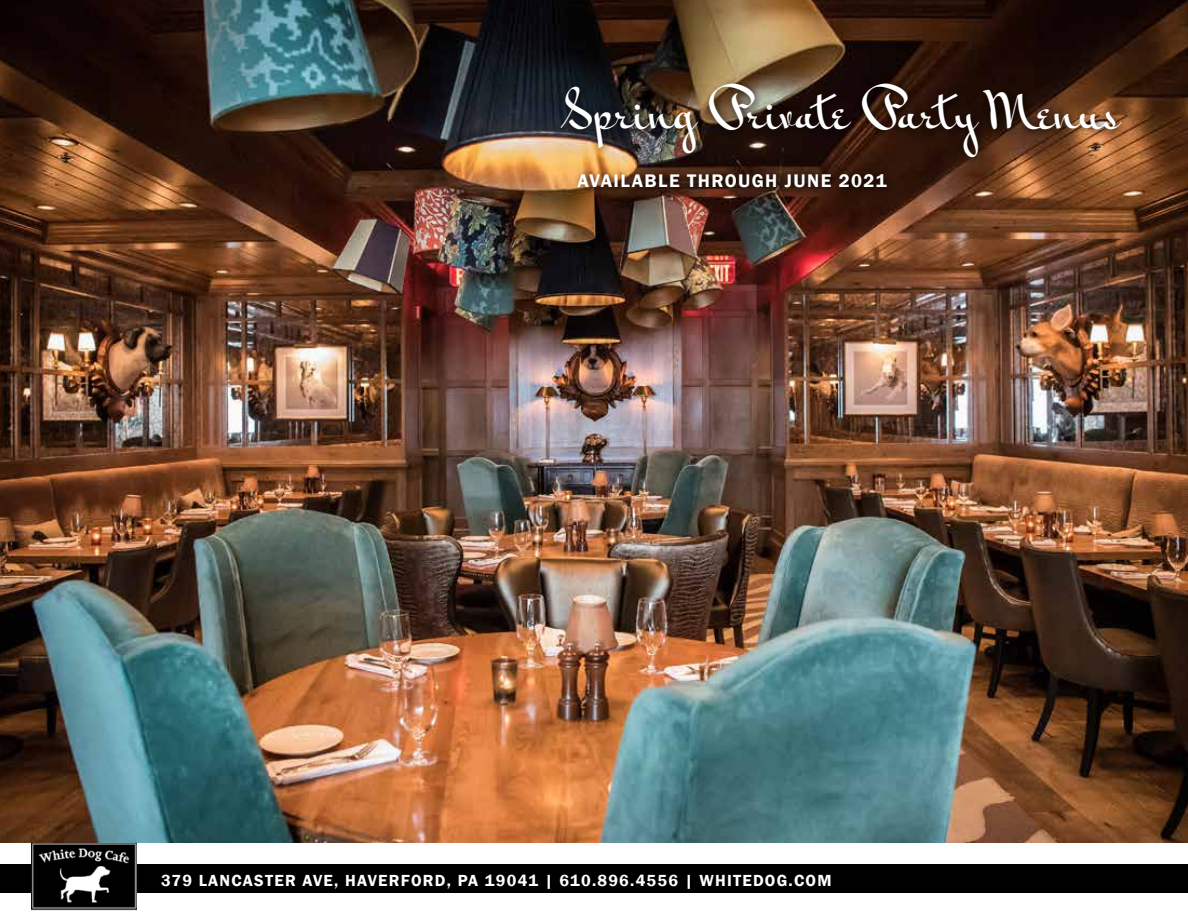
<style>
.page{position:relative;width:1188px;height:918px;background:#fff}
.page>*{position:absolute;margin:0;border:0;box-sizing:border-box;transform-origin:0 0}
.t1{font:49.65px "Mr Bedfort";color:#fff}
.t2{font:600 18.75px "Franklin Gothic";letter-spacing:.075em;color:#fff}
.t3{font:600 16.5px "Franklin Gothic";letter-spacing:.075em;color:#fff}
</style>
<div class="page">
<img style="left:32px;top:842px;width:105px;height:69px">
<div style="left:0;top:864px;width:1188px;height:29px;background:#000"></div>
<img style="left:0;top:0;width:1188px;height:842px">
<div style="left:555px;top:77px;width:575px;height:119px;background:#000;opacity:.75"></div>
<h1 class="t1" style="left:565px;top:81px;width:557px">Spring Private Party Menus</h1>
<p class="t2" style="left:577px;top:169px;width:311px">AVAILABLE THROUGH JUNE 2021</p>
<p class="t3" style="left:161px;top:870px;width:672px">379 LANCASTER AVE, HAVERFORD, PA 19041 | 610.896.4556 | WHITEDOG.COM</p>
</div>
